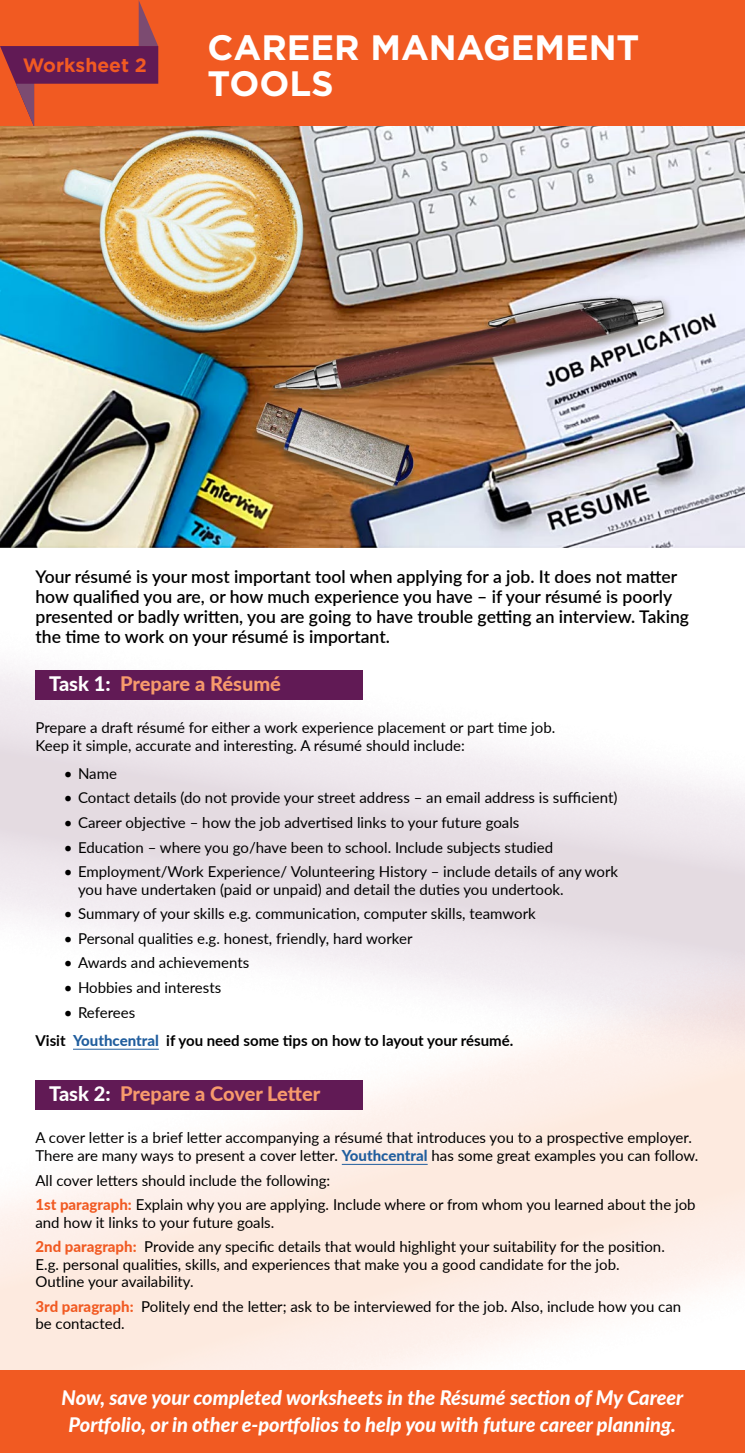
<style>
.page{position:relative;width:745px;height:1453px;background:#fff}
.page>*{position:absolute;margin:0;border:0;box-sizing:border-box;transform-origin:0 0}
.t1{font:700 35.25px/36.2px "Gotham";color:#fff}
.t2{font:italic 800 20px/26.6px "Lato";color:#fff;text-align:center}
.t3{font:800 20px "Lato";color:#f79a6c}
.t4{font:700 19.25px "Gotham";color:#f15a22}
.t5{font:600 17.5px/20px "Lato";color:#000}
.t6{font:15px/17.5px "Lato";color:#000}
.t7{font:700 15px/28.1px "Lato";color:#000}
.s1{color:#fff}
.s2{font-weight:400}
.s3{font-weight:800;color:#215e9e}
.s4{font-weight:800;color:#f15a22}
</style>
<div class="page">
<svg style="left:0;top:694px;width:744px;height:227px"></svg>
<svg style="left:40px;top:921px;width:704px;height:91px"></svg>
<svg style="left:0;top:1012px;width:744px;height:358px"></svg>
<div style="left:0;top:1370px;width:744px;height:83px;background:#f15a22"></div>
<div style="left:0;top:0;width:744px;height:128px;background:#f15a22"></div>
<div style="left:35px;top:670px;width:328px;height:29px;background:#611a55"></div>
<div style="left:35px;top:1080px;width:328px;height:30px;background:#611a55"></div>
<hr style="left:73px;top:1049px;width:86px;height:1px;background:#215e9e">
<hr style="left:341px;top:1164px;width:86px;height:1px;background:#215e9e">
<svg style="left:0;top:0;width:158px;height:126px"></svg>
<img style="left:0;top:126px;width:744px;height:421px">
<p class="t4" style="left:23px;top:54px;width:125px">Worksheet 2</p>
<h1 class="t1" style="left:207px;top:29px;width:433px">CAREER MANAGEMENT<br>TOOLS</h1>
<p class="t5" style="left:35px;top:566px;width:654px">Your résumé is your most important tool when applying for a job. It does not matter how qualified you are, or how much experience you have – if your résumé is poorly presented or badly written, you are going to have trouble getting an interview. Taking the time to work on your résumé is important.</p>
<h2 class="t3" style="left:49px;top:669px;width:233px"><span class="s1">Task 1:</span> Prepare a Résumé</h2>
<p class="t6" style="left:35px;top:718px;width:521px">Prepare a draft résumé for either a work experience placement or part time job.<br>Keep it simple, accurate and interesting. A résumé should include:</p>
<p class="t6" style="left:64px;top:764px;width:55px">• Name</p>
<p class="t6" style="left:64px;top:788px;width:554px">• Contact details (do not provide your street address – an email address is sufficient)</p>
<p class="t6" style="left:64px;top:813px;width:456px">• Career objective – how the job advertised links to your future goals</p>
<p class="t6" style="left:64px;top:838px;width:490px">• Education – where you go/have been to school. Include subjects studied</p>
<p class="t6" style="left:78px;top:862px;width:541px;text-indent:-14px">• Employment/Work Experience/ Volunteering History – include details of any work you have undertaken (paid or unpaid) and detail the duties you undertook.</p>
<p class="t6" style="left:64px;top:904px;width:473px">• Summary of your skills e.g. communication, computer skills, teamwork</p>
<p class="t6" style="left:64px;top:929px;width:350px">• Personal qualities e.g. honest, friendly, hard worker</p>
<p class="t6" style="left:64px;top:953px;width:187px">• Awards and achievements</p>
<p class="t6" style="left:64px;top:978px;width:159px">• Hobbies and interests</p>
<p class="t7" style="left:35px;top:997px;width:479px;text-indent:28px"><span class="s2">• Referees<br></span>Visit <span class="s3">Youthcentral</span> if you need some tips on how to layout your résumé.</p>
<h2 class="t3" style="left:49px;top:1079px;width:272px"><span class="s1">Task 2:</span> Prepare a Cover Letter</h2>
<p class="t6" style="left:35px;top:1128px;width:664px">A cover letter is a brief letter accompanying a résumé that introduces you to a prospective employer.<br>There are many ways to present a cover letter. <span class="s3">Youthcentral</span> has some great examples you can follow.</p>
<p class="t6" style="left:35px;top:1167px;width:661px;line-height:24.6px">All cover letters should include the following:<br><span class="s4">1st paragraph:</span> Explain why you are applying. Include where or from whom you learned about the job</p>
<p class="t6" style="left:35px;top:1209px;width:630px;line-height:24.6px">and how it links to your future goals.<br><span class="s4">2nd paragraph:</span> Provide any specific details that would highlight your suitability for the position.</p>
<p class="t6" style="left:35px;top:1255px;width:585px">E.g. personal qualities, skills, and experiences that make you a good candidate for the job.<br>Outline your availability.</p>
<p class="t6" style="left:35px;top:1297px;width:647px"><span class="s4">3rd paragraph:</span> Politely end the letter; ask to be interviewed for the job. Also, include how you can be contacted.</p>
<h2 class="t2" style="left:62px;top:1383px;width:623px">Now, save your completed worksheets in the Résumé section of My Career<br>Portfolio, or in other e-portfolios to help you with future career planning.</h2>
</div>
